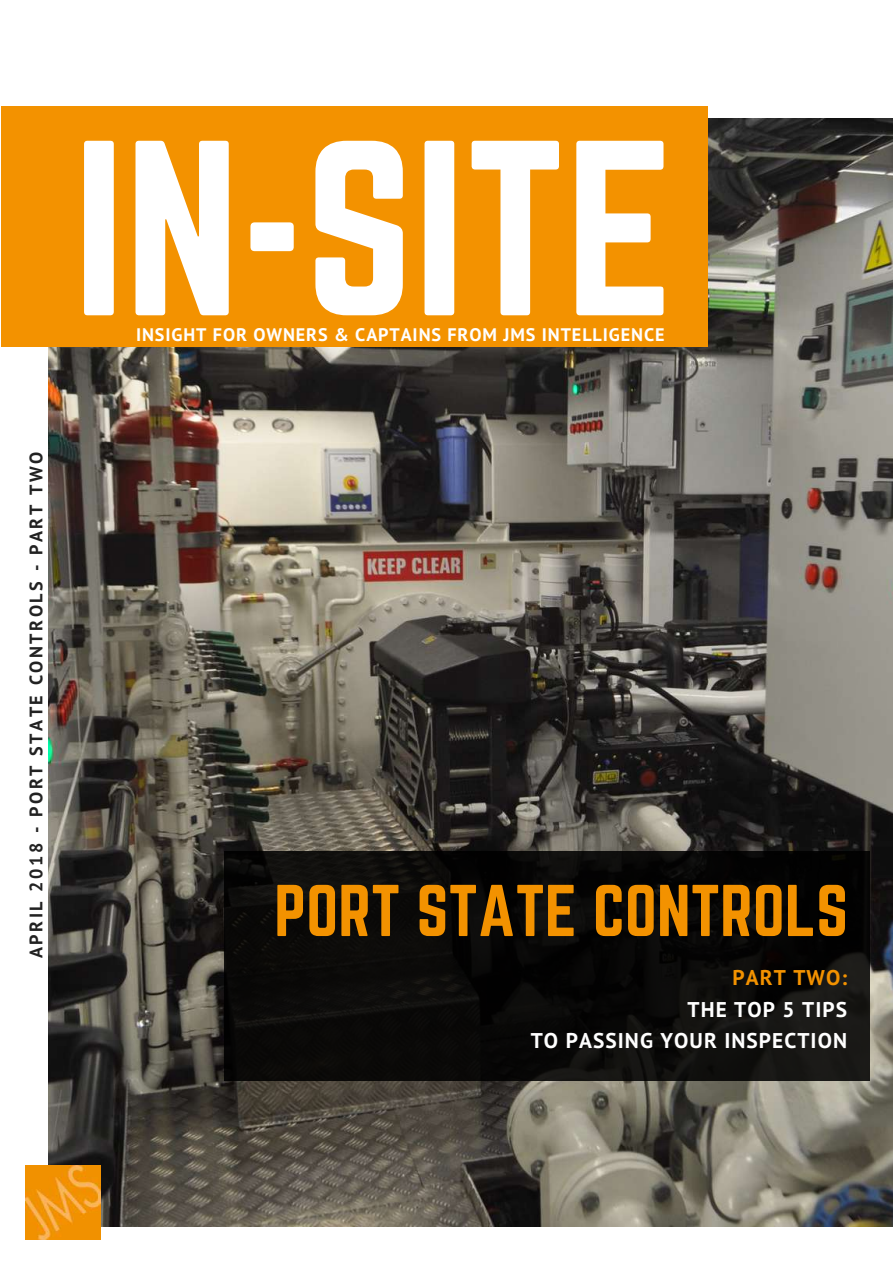
<style>
.page{position:relative;width:893px;height:1263px;background:#fff}
.page>*{position:absolute;margin:0;border:0;box-sizing:border-box;transform-origin:0 0}
.t1{font:218.25px "Norwester";color:#fff}
.t2{font:64.05px "Norwester";color:#f39200}
.t3{font:700 21.3px/31.5px "PT Sans";letter-spacing:.05em;color:#fff;text-align:right}
.t4{font:700 21.3px "PT Sans";letter-spacing:.05em;color:#f39200}
.t5{font:700 18.15px "PT Sans";letter-spacing:.05em;color:#fff}
.t6{font:700 18.15px "PT Sans";letter-spacing:.14em;color:#222}
</style>
<div class="page">
<img style="left:48px;top:118px;width:845px;height:1108px">
<div style="left:1px;top:106px;width:706px;height:241px;background:#f39200"></div>
<svg style="left:224px;top:851px;width:645px;height:230px;background:#0a0a09"></svg>
<img style="left:26px;top:1165px;width:74px;height:75px">
<h1 class="t1" style="left:73px;top:124px;width:602px">IN-SITE</h1>
<p class="t5" style="left:136px;top:322px;width:530px">INSIGHT FOR OWNERS &amp; CAPTAINS FROM JMS INTELLIGENCE</p>
<p class="t6" style="left:24px;top:958px;width:508px;rotate:-90deg">APRIL 2018 - PORT STATE CONTROLS - PART TWO</p>
<h2 class="t2" style="left:274px;top:880px;width:575px">PORT STATE CONTROLS</h2>
<p class="t4" style="left:733px;top:963px;width:116px">PART TWO:</p>
<p class="t3" style="left:531px;top:993px;width:318px">THE TOP 5 TIPS<br>TO PASSING YOUR INSPECTION</p>
</div>
